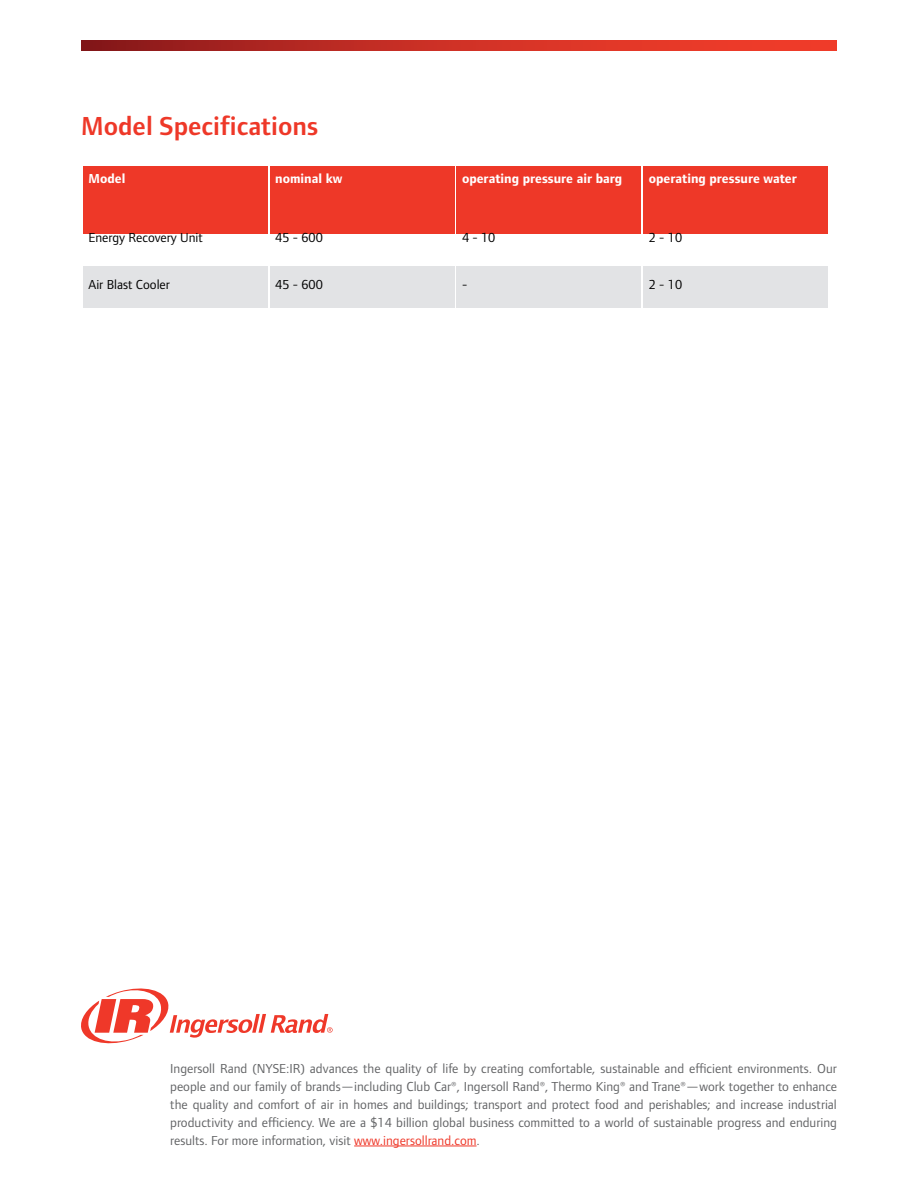
<style>
.page{position:relative;width:918px;height:1188px;background:#fff}
.page>*{position:absolute;margin:0;border:0;box-sizing:border-box;transform-origin:0 0}
.t1{font:600 27px "Foundry Form Sans";color:#ee3828}
.t2{font:13.5px/18px "Foundry Form Sans";color:#636466;text-align:justify}
.t3{font:700 13.5px "Foundry Form Sans";color:#fff}
.t4{font:13.5px "Foundry Form Sans";color:#000}
.s1{color:#ef3829}
</style>
<div class="page">
<svg style="left:81px;top:40px;width:756px;height:11px;background:#c72e24"></svg>
<div style="left:83px;top:166px;width:185px;height:68px;background:#ee3828"></div>
<div style="left:270px;top:166px;width:184px;height:68px;background:#ee3828"></div>
<div style="left:457px;top:166px;width:184px;height:68px;background:#ee3828"></div>
<div style="left:644px;top:166px;width:184px;height:68px;background:#ee3828"></div>
<div style="left:83px;top:266px;width:185px;height:41px;background:#e2e3e5"></div>
<div style="left:270px;top:266px;width:184px;height:41px;background:#e2e3e5"></div>
<div style="left:457px;top:266px;width:184px;height:41px;background:#e2e3e5"></div>
<div style="left:644px;top:266px;width:184px;height:41px;background:#e2e3e5"></div>
<hr style="left:354px;top:1146px;width:123px;height:1px;background:#ef3829">
<svg style="left:81px;top:988px;width:252px;height:56px"></svg>
<h1 class="t1" style="left:81px;top:111px;width:239px">Model Specifications</h1>
<p class="t3" style="left:88px;top:171px;width:38px">Model</p>
<p class="t3" style="left:275px;top:171px;width:69px">nominal kw</p>
<p class="t3" style="left:462px;top:171px;width:162px">operating pressure air barg</p>
<p class="t3" style="left:649px;top:171px;width:150px">operating pressure water</p>
<p class="t4" style="left:88px;top:230px;width:116px">Energy Recovery Unit</p>
<p class="t4" style="left:275px;top:230px;width:49px">45 - 600</p>
<p class="t4" style="left:462px;top:230px;width:35px">4 - 10</p>
<p class="t4" style="left:649px;top:230px;width:35px">2 - 10</p>
<p class="t4" style="left:88px;top:277px;width:83px">Air Blast Cooler</p>
<p class="t4" style="left:275px;top:277px;width:49px">45 - 600</p>
<p class="t4" style="left:462px;top:277px;width:7px">-</p>
<p class="t4" style="left:649px;top:277px;width:35px">2 - 10</p>
<p class="t2" style="left:170px;top:1059px;width:668px">Ingersoll Rand (NYSE:IR) advances the quality of life by creating comfortable, sustainable and efficient environments. Our people and our family of brands—including Club Car®, Ingersoll Rand®, Thermo King® and Trane®—work together to enhance the quality and comfort of air in homes and buildings; transport and protect food and perishables; and increase industrial productivity and efficiency. We are a $14 billion global business committed to a world of sustainable progress and enduring results. For more information, visit <span class="s1">www.ingersollrand.com</span>.</p>
</div>
